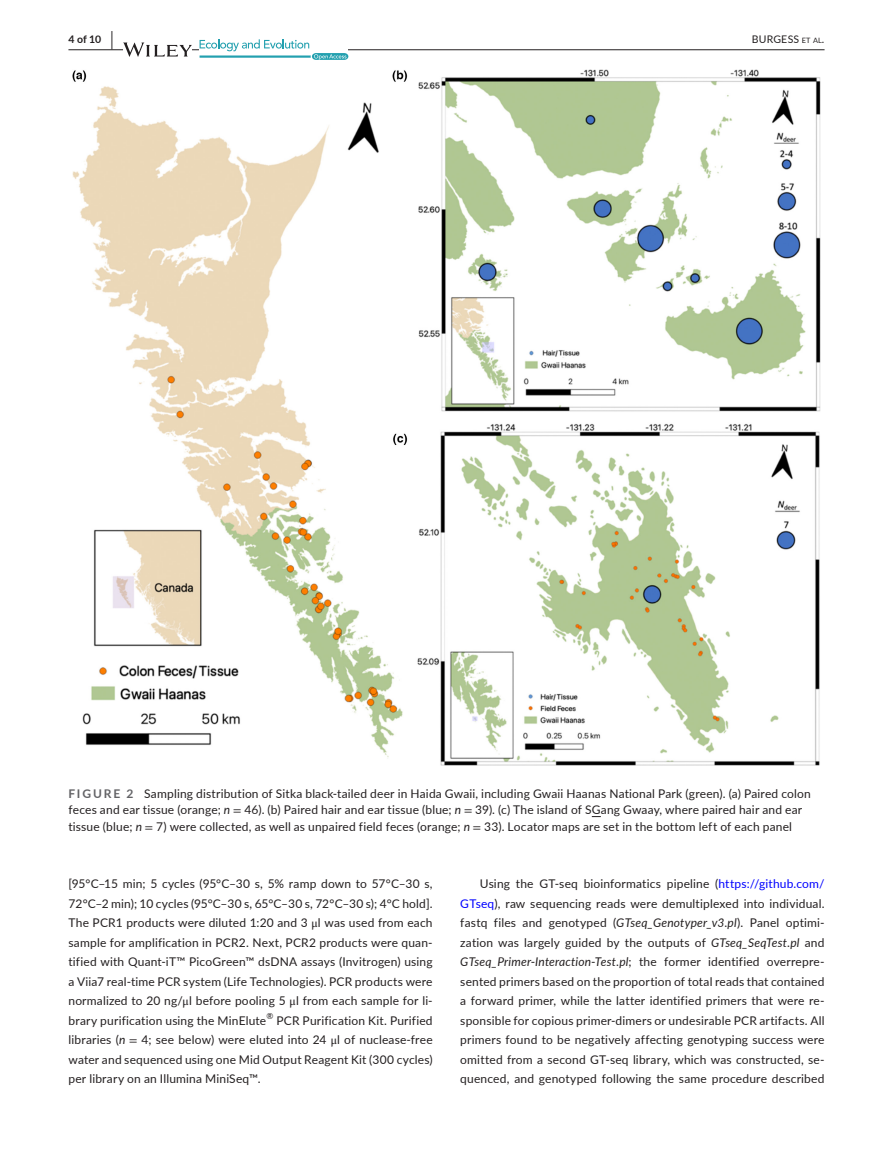
<style>
.page{position:relative;width:893px;height:1174px;background:#fff}
.page>*{position:absolute;margin:0;border:0;box-sizing:border-box;transform-origin:0 0}
.t1{font:12px/19.5px "Lato";letter-spacing:.015em;color:#231f20;text-align:justify}
.t2{font:10.5px "Lato";letter-spacing:.02em;color:#231f20}
.t3{font:700 10.5px "Lato";color:#231f20}
.s1{font-size:19.5px}
.s2{font-size:7.35px}
.s3{font-weight:700;color:#636366}
.s4{font-style:italic}
.s5{font-family:"STIX"}
.s6{color:#00f}
</style>
<div class="page">
<hr style="left:68px;top:49px;width:756px;height:1px;background:#231f20">
<svg style="left:123px;top:42px;width:69px;height:15px"></svg>
<svg style="left:200px;top:39px;width:148px;height:21px"></svg>
<img style="left:72px;top:69px;width:749px;height:696px">
<p class="t3" style="left:68px;top:31px;width:46px">4 of 10 <span class="s1">|</span></p>
<p class="t2" style="left:752px;top:31px;width:74px">BURGESS <span class="s2">et al</span>.</p>
<p class="t1" style="left:68px;top:784px;width:744px;line-height:16.5px;text-align:left"><span class="s3">FIGURE 2</span> Sampling distribution of Sitka black-tailed deer in Haida Gwaii, including Gwaii Haanas National Park (green). (a) Paired colon feces and ear tissue (orange; <span class="s4">n</span> <span class="s5">=</span> 46). (b) Paired hair and ear tissue (blue; <span class="s4">n</span> <span class="s5">=</span> 39). (c) The island of SGang Gwaay, where paired hair and ear tissue (blue; <span class="s4">n</span> <span class="s5">=</span> 7) were collected, as well as unpaired field feces (orange; <span class="s4">n</span> <span class="s5">=</span> 33). Locator maps are set in the bottom left of each panel</p>
<p class="t1" style="left:68px;top:873px;width:366px">[95°C–15 min; 5 cycles (95°C–30 s, 5% ramp down to 57°C–30 s, 72°C–2 min); 10 cycles (95°C–30 s, 65°C–30 s, 72°C–30 s); 4°C hold].<br>The PCR1 products were diluted 1:20 and 3 <span class="s5">μ</span>l was used from each sample for amplification in PCR2. Next, PCR2 products were quan&shy;tified with Quant-iT™ PicoGreen™ dsDNA assays (Invitrogen) using a Viia7 real-time PCR system (Life Technologies). PCR products were normalized to 20 ng/<span class="s5">μ</span>l before pooling 5 <span class="s5">μ</span>l from each sample for li&shy;brary purification using the MinElute<sup>®</sup> PCR Purification Kit. Purified libraries (<span class="s4">n</span> <span class="s5">=</span> 4; see below) were eluted into 24 <span class="s5">μ</span>l of nuclease-free water and sequenced using one Mid Output Reagent Kit (300 cycles) per library on an Illumina MiniSeq™.</p>
<p class="t1" style="left:460px;top:873px;width:366px;text-indent:20px">Using the GT-seq bioinformatics pipeline (<span class="s6">https://github.com/ GTseq</span>), raw sequencing reads were demultiplexed into individual. fastq files and genotyped (<span class="s4">GTseq_Genotyper_v3</span>.<span class="s4">pl</span>). Panel optimi&shy;zation was largely guided by the outputs of <span class="s4">GTseq_SeqTest</span>.<span class="s4">pl</span> and <span class="s4">GTseq_Primer</span>-<span class="s4">Interaction</span>-<span class="s4">Test</span>.<span class="s4">pl</span>; the former identified overrepre&shy;sented primers based on the proportion of total reads that contained a forward primer, while the latter identified primers that were re&shy;sponsible for copious primer-dimers or undesirable PCR artifacts. All primers found to be negatively affecting genotyping success were omitted from a second GT-seq library, which was constructed, se&shy;quenced, and genotyped following the same procedure described</p>
</div>
